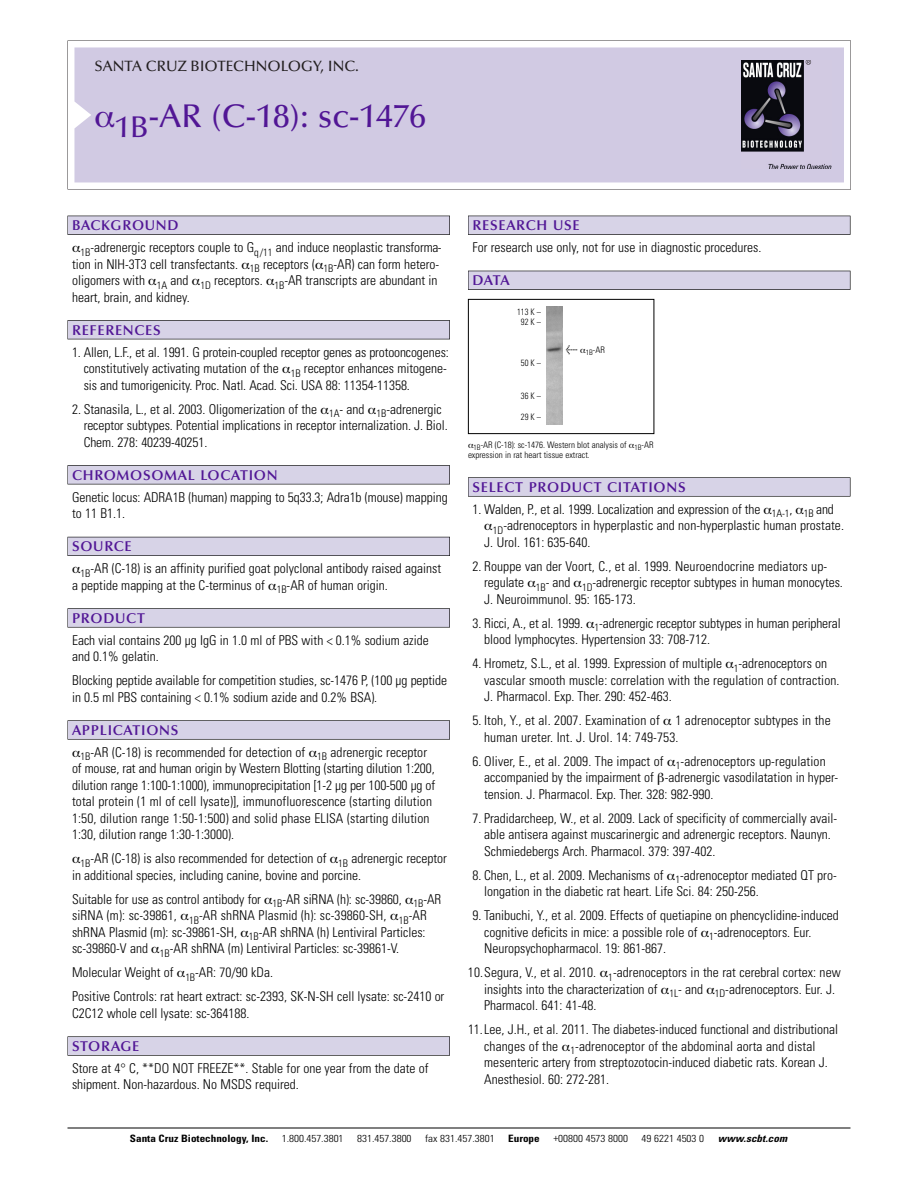
<style>
.page{position:relative;width:918px;height:1188px;background:#fff}
.page>*{position:absolute;margin:0;border:0;box-sizing:border-box;transform-origin:0 0}
.t1{font:500 33px "Optima";color:#511695}
.t2{font:500 15px "Optima";color:#231f20}
.t3{font:600 14.25px "Optima";letter-spacing:.05em;color:#511695}
.t4{font:300 condensed 13.5px/16.5px "Univers";color:#000}
.t5{font:300 condensed 10.2px "Univers";color:#000;scale:1.1 1}
.t6{font:700 condensed 10.2px "Univers";color:#000;scale:1.1 1}
.t7{font:italic 700 condensed 10.2px "Univers";letter-spacing:.005em;color:#000;scale:1.1 1}
.t8{font:300 condensed 9px/10.5px "Univers";color:#000}
.t9{font:300 condensed 9px/10.5px "Univers";color:#000;text-align:center;scale:.95 1}
.s1{font-family:"Meta Plus";font-weight:400;font-stretch:normal;font-size:10.5px}
</style>
<div class="page">
<svg style="left:68px;top:40px;width:783px;height:149px"></svg>
<div style="left:74px;top:47px;width:770px;height:135px;background:#d1cae3"></div>
<img style="left:741px;top:60px;width:90px;height:108px">
<div style="left:68px;top:216px;width:382px;height:19px;background:#525155"></div>
<div style="left:68px;top:216px;width:381px;height:18px;background:#d7d3e7"></div>
<div style="left:68px;top:320px;width:382px;height:19px;background:#525155"></div>
<div style="left:68px;top:321px;width:381px;height:18px;background:#d7d3e7"></div>
<div style="left:68px;top:465px;width:382px;height:19px;background:#545357"></div>
<div style="left:68px;top:466px;width:381px;height:18px;background:#d7d3e7"></div>
<div style="left:68px;top:537px;width:382px;height:19px;background:#54535a"></div>
<div style="left:68px;top:537px;width:381px;height:18px;background:#d7d3e7"></div>
<svg style="left:68px;top:608px;width:382px;height:20px"></svg>
<div style="left:68px;top:609px;width:381px;height:18px;background:#d7d3e7"></div>
<div style="left:68px;top:720px;width:382px;height:20px;background:#626263"></div>
<div style="left:68px;top:721px;width:381px;height:18px;background:#d7d3e7"></div>
<div style="left:68px;top:1036px;width:382px;height:20px;background:#616161"></div>
<div style="left:68px;top:1037px;width:381px;height:18px;background:#d7d3e7"></div>
<div style="left:468px;top:216px;width:382px;height:19px;background:#525155"></div>
<div style="left:468px;top:216px;width:382px;height:18px;background:#d7d3e7"></div>
<div style="left:468px;top:271px;width:382px;height:19px;background:#515055"></div>
<div style="left:468px;top:271px;width:382px;height:18px;background:#d7d3e7"></div>
<div style="left:468px;top:477px;width:382px;height:20px;background:#666667"></div>
<div style="left:468px;top:478px;width:382px;height:18px;background:#d7d3e7"></div>
<hr style="left:68px;top:1128px;width:782px;height:1px;background:#000">
<div style="left:468px;top:299px;width:186px;height:135px;border:1px solid #000"></div>
<img style="left:546px;top:307px;width:17px;height:118px">
<svg style="left:96px;top:112px;width:18px;height:16px"></svg>
<p class="t2" style="left:94px;top:61px;width:266px">SANTA CRUZ BIOTECHNOLOGY, INC.</p>
<h1 class="t1" style="left:115px;top:103px;width:312px"><sub>1B</sub>-AR (C-18): sc-1476</h1>
<p class="t3" style="left:72px;top:219px;width:108px">BACKGROUND</p>
<p class="t4" style="left:72px;top:240px;width:371px;text-indent:9px"><sub>1B</sub>-adrenergic receptors couple to G<sub>q/11</sub> and induce neoplastic transforma&shy;tion in NIH-3T3 cell transfectants. <sub>1B</sub> receptors ( <sub>1B</sub>-AR) can form hetero&shy;oligomers with <sub>1A</sub> and <sub>1D</sub> receptors. <sub>1B</sub>-AR transcripts are abundant in heart, brain, and kidney.</p>
<p class="t3" style="left:72px;top:324px;width:90px">REFERENCES</p>
<p class="t4" style="left:84px;top:345px;width:367px;text-indent:-12px">1. Allen, L.F., et al. 1991. G protein-coupled receptor genes as protooncogenes: constitutively activating mutation of the <sub>1B</sub> receptor enhances mitogene&shy;sis and tumorigenicity. Proc. Natl. Acad. Sci. USA 88: 11354-11358.</p>
<p class="t4" style="left:84px;top:402px;width:366px;text-indent:-12px">2. Stanasila, L., et al. 2003. Oligomerization of the <sub>1A</sub>- and <sub>1B</sub>-adrenergic receptor subtypes. Potential implications in receptor internalization. J. Biol.<br>Chem. 278: 40239-40251.</p>
<p class="t3" style="left:72px;top:469px;width:207px">CHROMOSOMAL LOCATION</p>
<p class="t4" style="left:72px;top:490px;width:377px">Genetic locus: ADRA1B (human) mapping to 5q33.3; Adra1b (mouse) mapping to 11 B1.1.</p>
<p class="t3" style="left:72px;top:541px;width:61px">SOURCE</p>
<p class="t4" style="left:72px;top:561px;width:371px;text-indent:9px"><sub>1B</sub>-AR (C-18) is an affinity purified goat polyclonal antibody raised against a peptide mapping at the C-terminus of <sub>1B</sub>-AR of human origin.</p>
<p class="t3" style="left:72px;top:612px;width:74px">PRODUCT</p>
<p class="t4" style="left:72px;top:633px;width:358px">Each vial contains 200 µg IgG in 1.0 ml of PBS with &lt; 0.1% sodium azide and 0.1% gelatin.</p>
<p class="t4" style="left:72px;top:673px;width:377px">Blocking peptide available for competition studies, sc-1476 P, (100 µg peptide in 0.5 ml PBS containing &lt; 0.1% sodium azide and 0.2% BSA).</p>
<p class="t3" style="left:72px;top:724px;width:108px">APPLICATIONS</p>
<p class="t4" style="left:72px;top:745px;width:365px;text-indent:9px"><sub>1B</sub>-AR (C-18) is recommended for detection of <sub>1B</sub> adrenergic receptor of mouse, rat and human origin by Western Blotting (starting dilution 1:200, dilution range 1:100-1:1000), immunoprecipitation [1-2 µg per 100-500 µg of total protein (1 ml of cell lysate)], immunofluorescence (starting dilution 1:50, dilution range 1:50-1:500) and solid phase ELISA (starting dilution 1:30, dilution range 1:30-1:3000).</p>
<p class="t4" style="left:72px;top:851px;width:376px;text-indent:9px"><sub>1B</sub>-AR (C-18) is also recommended for detection of <sub>1B</sub> adrenergic receptor in additional species, including canine, bovine and porcine.</p>
<p class="t4" style="left:72px;top:892px;width:371px">Suitable for use as control antibody for <sub>1B</sub>-AR siRNA (h): sc-39860, <sub>1B</sub>-AR siRNA (m): sc-39861, <sub>1B</sub>-AR shRNA Plasmid (h): sc-39860-SH, <sub>1B</sub>-AR shRNA Plasmid (m): sc-39861-SH, <sub>1B</sub>-AR shRNA (h) Lentiviral Particles: sc-39860-V and <sub>1B</sub>-AR shRNA (m) Lentiviral Particles: sc-39861-V.</p>
<p class="t4" style="left:72px;top:962px;width:374px;line-height:24px">Molecular Weight of <sub>1B</sub>-AR: 70/90 kDa.<br>Positive Controls: rat heart extract: sc-2393, SK-N-SH cell lysate: sc-2410 or</p>
<p class="t4" style="left:72px;top:1006px;width:179px">C2C12 whole cell lysate: sc-364188.</p>
<p class="t3" style="left:72px;top:1040px;width:69px">STORAGE</p>
<p class="t4" style="left:72px;top:1061px;width:358px">Store at 4° C, **DO NOT FREEZE**. Stable for one year from the date of shipment. Non-hazardous. No MSDS required.</p>
<p class="t3" style="left:473px;top:219px;width:109px">RESEARCH USE</p>
<p class="t4" style="left:473px;top:240px;width:290px">For research use only, not for use in diagnostic procedures.</p>
<p class="t3" style="left:473px;top:275px;width:39px">DATA</p>
<p class="t9" style="left:517px;top:307px;width:27px">113 K –<br>92K–</p>
<p class="t9" style="left:521px;top:358px;width:23px">50K–</p>
<p class="t9" style="left:521px;top:391px;width:23px">36K–</p>
<p class="t9" style="left:521px;top:412px;width:23px">29K–</p>
<p class="t8" style="left:566px;top:345px;width:41px"><span class="s1">&lt;</span> <sub>1B</sub>-AR</p>
<p class="t8" style="left:468px;top:440px;width:187px;text-indent:6px"><sub>1B</sub>-AR (C-18): sc-1476. Western blot analysis of <sub>1B</sub>-AR expression in rat heart tissue extract.</p>
<p class="t3" style="left:473px;top:481px;width:215px">SELECT PRODUCT CITATIONS</p>
<p class="t4" style="left:473px;top:502px;width:363px">1. Walden, P., et al. 1999. Localization and expression of the <sub>1A-1</sub>, <sub>1B</sub> and</p>
<p class="t4" style="left:493px;top:518px;width:353px"><sub>1D</sub>-adrenoceptors in hyperplastic and non-hyperplastic human prostate.</p>
<p class="t4" style="left:484px;top:535px;width:108px">J. Urol. 161: 635-640.</p>
<p class="t4" style="left:484px;top:559px;width:360px;text-indent:-12px">2. Rouppe van der Voort, C., et al. 1999. Neuroendocrine mediators up&shy;regulate <sub>1B</sub>- and <sub>1D</sub>-adrenergic receptor subtypes in human monocytes.<br>J. Neuroimmunol. 95: 165-173.</p>
<p class="t4" style="left:484px;top:616px;width:358px;text-indent:-12px">3. Ricci, A., et al. 1999. <sub>1</sub>-adrenergic receptor subtypes in human peripheral blood lymphocytes. Hypertension 33: 708-712.</p>
<p class="t4" style="left:484px;top:656px;width:357px;text-indent:-12px">4. Hrometz, S.L., et al. 1999. Expression of multiple <sub>1</sub>-adrenoceptors on vascular smooth muscle: correlation with the regulation of contraction.<br>J. Pharmacol. Exp. Ther. 290: 452-463.</p>
<p class="t4" style="left:484px;top:713px;width:348px;text-indent:-12px">5. Itoh, Y., et al. 2007. Examination of 1 adrenoceptor subtypes in the human ureter. Int. J. Urol. 14: 749-753.</p>
<p class="t4" style="left:484px;top:754px;width:355px;text-indent:-12px">6. Oliver, E., et al. 2009. The impact of <sub>1</sub>-adrenoceptors up-regulation accompanied by the impairment of -adrenergic vasodilatation in hyper&shy;tension. J. Pharmacol. Exp. Ther. 328: 982-990.</p>
<p class="t4" style="left:484px;top:811px;width:354px;text-indent:-12px">7. Pradidarcheep, W., et al. 2009. Lack of specificity of commercially avail&shy;able antisera against muscarinergic and adrenergic receptors. Naunyn.<br>Schmiedebergs Arch. Pharmacol. 379: 397-402.</p>
<p class="t4" style="left:484px;top:868px;width:354px;text-indent:-12px">8. Chen, L., et al. 2009. Mechanisms of <sub>1</sub>-adrenoceptor mediated QT pro&shy;longation in the diabetic rat heart. Life Sci. 84: 250-256.</p>
<p class="t4" style="left:484px;top:908px;width:356px;text-indent:-12px">9. Tanibuchi, Y., et al. 2009. Effects of quetiapine on phencyclidine-induced cognitive deficits in mice: a possible role of <sub>1</sub>-adrenoceptors. Eur.<br>Neuropsychopharmacol. 19: 861-867.</p>
<p class="t4" style="left:484px;top:965px;width:358px;text-indent:-16px">10.Segura, V., et al. 2010. <sub>1</sub>-adrenoceptors in the rat cerebral cortex: new insights into the characterization of <sub>1L</sub>- and <sub>1D</sub>-adrenoceptors. Eur. J.<br>Pharmacol. 641: 41-48.</p>
<p class="t4" style="left:484px;top:1022px;width:356px;text-indent:-16px">11.Lee, J.H., et al. 2011. The diabetes-induced functional and distributional changes of the <sub>1</sub>-adrenoceptor of the abdominal aorta and distal mesenteric artery from streptozotocin-induced diabetic rats. Korean J.<br>Anesthesiol. 60: 272-281.</p>
<p class="t6" style="left:130px;top:1135px;width:127px">Santa Cruz Biotechnology, Inc.</p>
<p class="t5" style="left:282px;top:1135px;width:58px">1.800.457.3801</p>
<p class="t5" style="left:357px;top:1135px;width:51px">831.457.3800</p>
<p class="t5" style="left:425px;top:1135px;width:65px">fax 831.457.3801</p>
<p class="t6" style="left:508px;top:1135px;width:30px">Europe</p>
<p class="t5" style="left:553px;top:1135px;width:69px">+00800 4573 8000</p>
<p class="t5" style="left:642px;top:1135px;width:58px">49 6221 4503 0</p>
<p class="t7" style="left:718px;top:1135px;width:64px">www.scbt.com</p>
</div>
